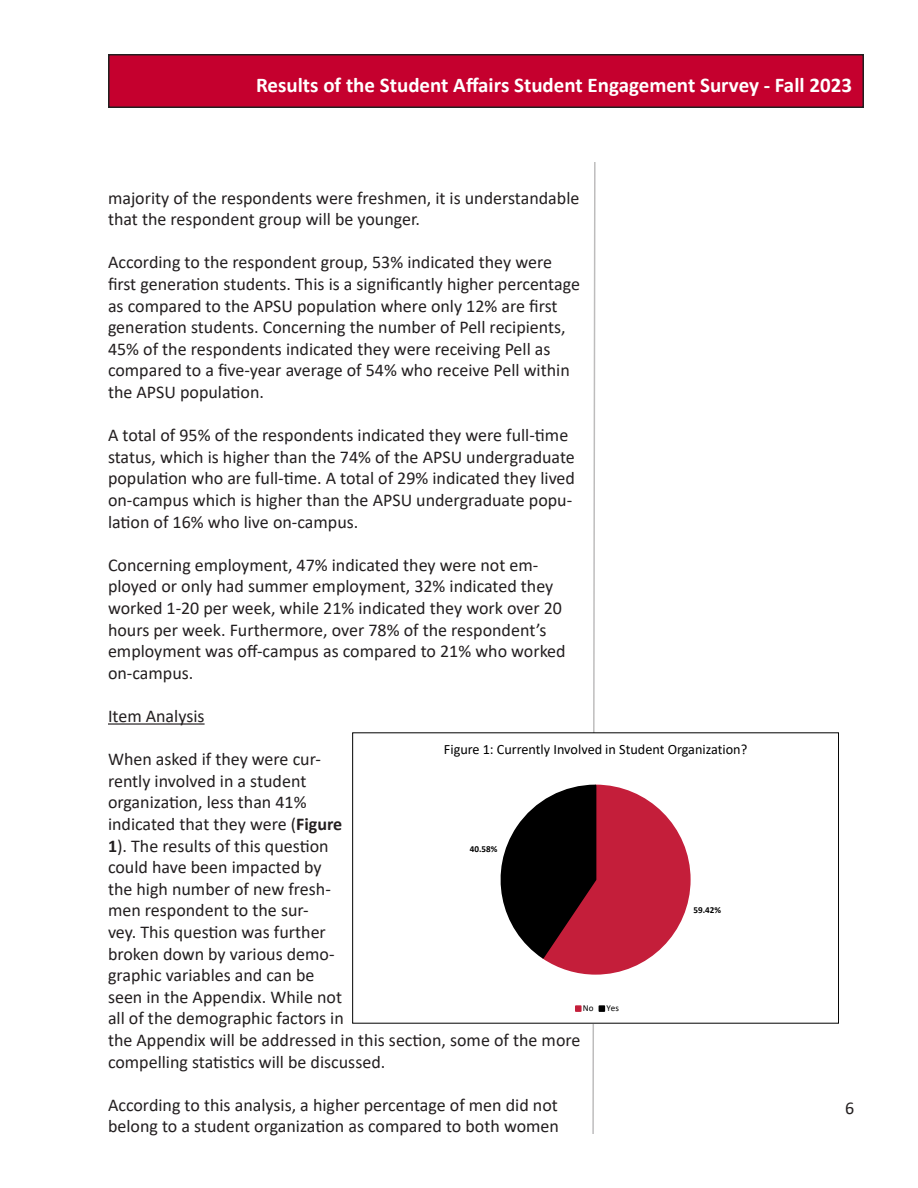
<style>
.page{position:relative;width:918px;height:1188px;background:#fff}
.page>*{position:absolute;margin:0;border:0;box-sizing:border-box;transform-origin:0 0}
.t1{font:700 21px "Calibri";color:#fff}
.t2{font:18px/21.6px "Calibri";color:#231f20}
.t3{font:14.25px "Calibri";letter-spacing:-.005em;color:#000}
.t4{font:700 9.15px "Calibri";color:#000}
.t5{font:9.15px "Calibri";color:#000}
.s1{font-weight:700}
</style>
<div class="page">
<div style="left:109px;top:55px;width:754px;height:52px;background:#c5002e"></div>
<div style="left:108px;top:54px;width:756px;height:54px;border:2px solid #231f20"></div>
<hr style="left:108px;top:723px;width:97px;height:2px;background:#231f20">
<svg style="left:500px;top:162px;width:191px;height:972px"></svg>
<svg style="left:575px;top:1005px;width:7px;height:7px"></svg>
<svg style="left:599px;top:1005px;width:6px;height:7px"></svg>
<div style="left:352px;top:732px;width:487px;height:292px;border:1px solid #000"></div>
<p class="t1" style="left:256px;top:70px;width:598px">Results of the Student Affairs Student Engagement Survey - Fall 2023</p>
<p class="t2" style="left:108px;top:186px;width:473px">majority of the respondents were freshmen, it is understandable that the respondent group will be younger.</p>
<p class="t2" style="left:108px;top:251px;width:473px">According to the respondent group, 53% indicated they were first generation students. This is a significantly higher percentage as compared to the APSU population where only 12% are first generation students. Concerning the number of Pell recipients, 45% of the respondents indicated they were receiving Pell as compared to a five-year average of 54% who receive Pell within the APSU population.</p>
<p class="t2" style="left:108px;top:424px;width:469px">A total of 95% of the respondents indicated they were full-time status, which is higher than the 74% of the APSU undergraduate population who are full-time. A total of 29% indicated they lived on-campus which is higher than the APSU undergraduate popu&shy;lation of 16% who live on-campus.</p>
<p class="t2" style="left:108px;top:554px;width:459px">Concerning employment, 47% indicated they were not em&shy;ployed or only had summer employment, 32% indicated they worked 1-20 per week, while 21% indicated they work over 20 hours per week. Furthermore, over 78% of the respondent’s employment was off-campus as compared to 21% who worked on-campus.</p>
<p class="t2" style="left:108px;top:705px;width:98px">Item Analysis</p>
<p class="t2" style="left:108px;top:748px;width:474px">When asked if they were cur-<br>rently involved in a student<br>organization, less than 41%<br>indicated that they were (<span class="s1">Figure<br>1</span>). The results of this question<br>could have been impacted by<br>the high number of new fresh-<br>men respondent to the sur-<br>vey. This question was further<br>broken down by various demo-<br>graphic variables and can be<br>seen in the Appendix. While not<br>all of the demographic factors in<br>the Appendix will be addressed in this section, some of the more compelling statistics will be discussed.</p>
<p class="t2" style="left:108px;top:1094px;width:453px">According to this analysis, a higher percentage of men did not belong to a student organization as compared to both women</p>
<p class="t3" style="left:444px;top:739px;width:305px">Figure 1: Currently Involved in Student Organization?</p>
<p class="t4" style="left:470px;top:842px;width:29px">40.58%</p>
<p class="t4" style="left:694px;top:904px;width:29px">59.42%</p>
<p class="t5" style="left:583px;top:1002px;width:12px">No</p>
<p class="t5" style="left:607px;top:1002px;width:14px">Yes</p>
<p class="t2" style="left:845px;top:1097px;width:11px">6</p>
</div>
